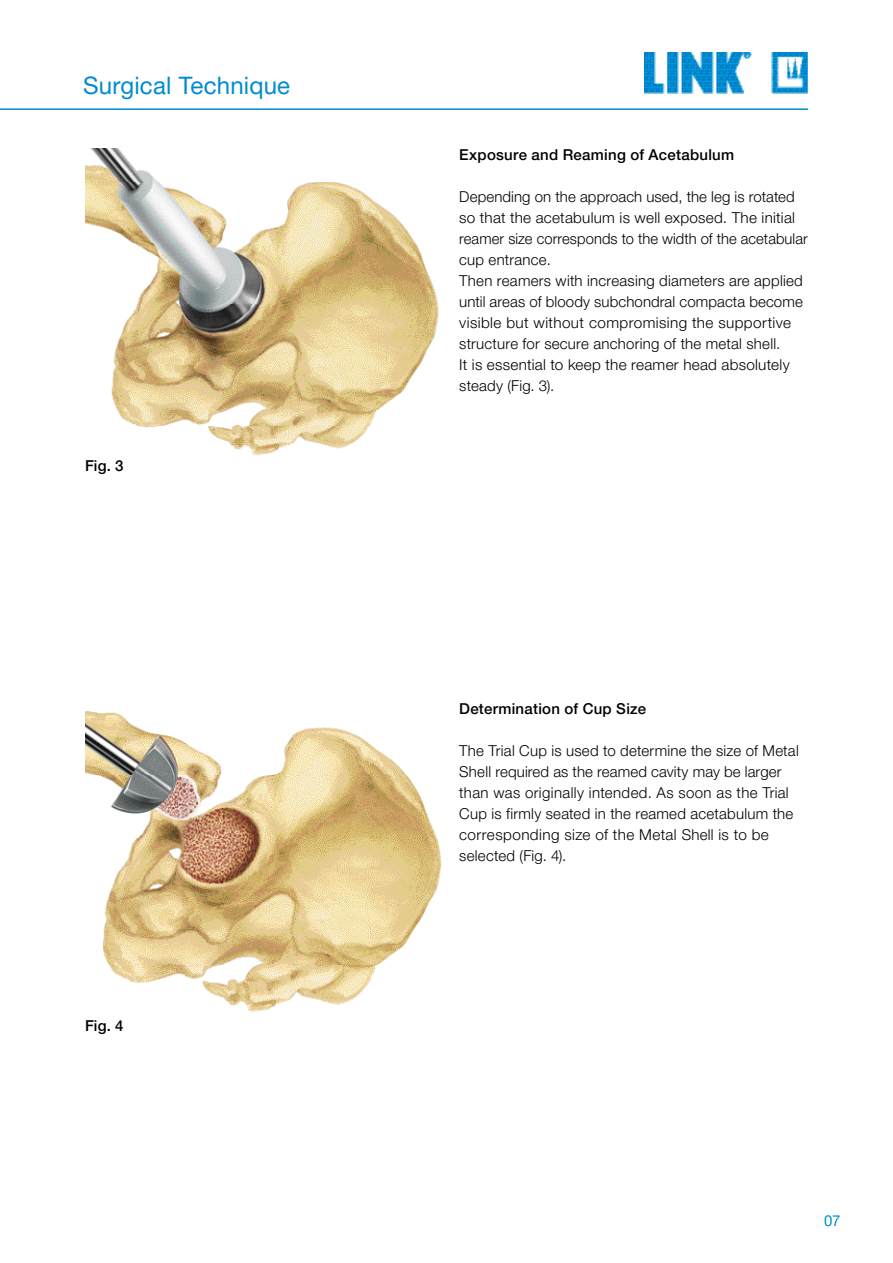
<style>
.page{position:relative;width:893px;height:1263px;background:#fff}
.page>*{position:absolute;margin:0;border:0;box-sizing:border-box;transform-origin:0 0}
.t1{font:24px "Helvetica Neue LT Pro";letter-spacing:.01em;color:#008bd2}
.t2{font:300 15px/21px "Helvetica Neue LT Pro";letter-spacing:.015em;color:#000}
.t3{font:500 15px "Helvetica Neue LT Pro";letter-spacing:.015em;color:#000}
.t4{font:15px "Helvetica Neue LT Pro";color:#008bd2}
</style>
<div class="page">
<hr style="left:0;top:108px;width:808px;height:2px;background:#008bd2">
<img style="left:645px;top:53px;width:163px;height:41px">
<img style="left:85px;top:711px;width:357px;height:301px">
<img style="left:85px;top:149px;width:354px;height:307px">
<h1 class="t1" style="left:83px;top:70px;width:209px">Surgical Technique</h1>
<p class="t3" style="left:85px;top:457px;width:40px">Fig. 3</p>
<p class="t3" style="left:85px;top:1017px;width:40px">Fig. 4</p>
<p class="t3" style="left:459px;top:145px;width:276px">Exposure and Reaming of Acetabulum</p>
<p class="t2" style="left:459px;top:185px;width:350px">Depending on the approach used, the leg is rotated so that the acetabulum is well exposed. The initial reamer size corresponds to the width of the acetabular cup entrance.<br>Then reamers with increasing diameters are applied until areas of bloody subchondral compacta become visible but without compromising the supportive structure for secure anchoring of the metal shell.<br>It is essential to keep the reamer head absolutely steady (Fig. 3).</p>
<p class="t3" style="left:459px;top:699px;width:188px">Determination of Cup Size</p>
<p class="t2" style="left:459px;top:739px;width:341px">The Trial Cup is used to determine the size of Metal Shell required as the reamed cavity may be larger than was originally intended. As soon as the Trial Cup is firmly seated in the reamed acetabulum the corresponding size of the Metal Shell is to be selected (Fig. 4).</p>
<p class="t4" style="left:824px;top:1211px;width:18px">07</p>
</div>
